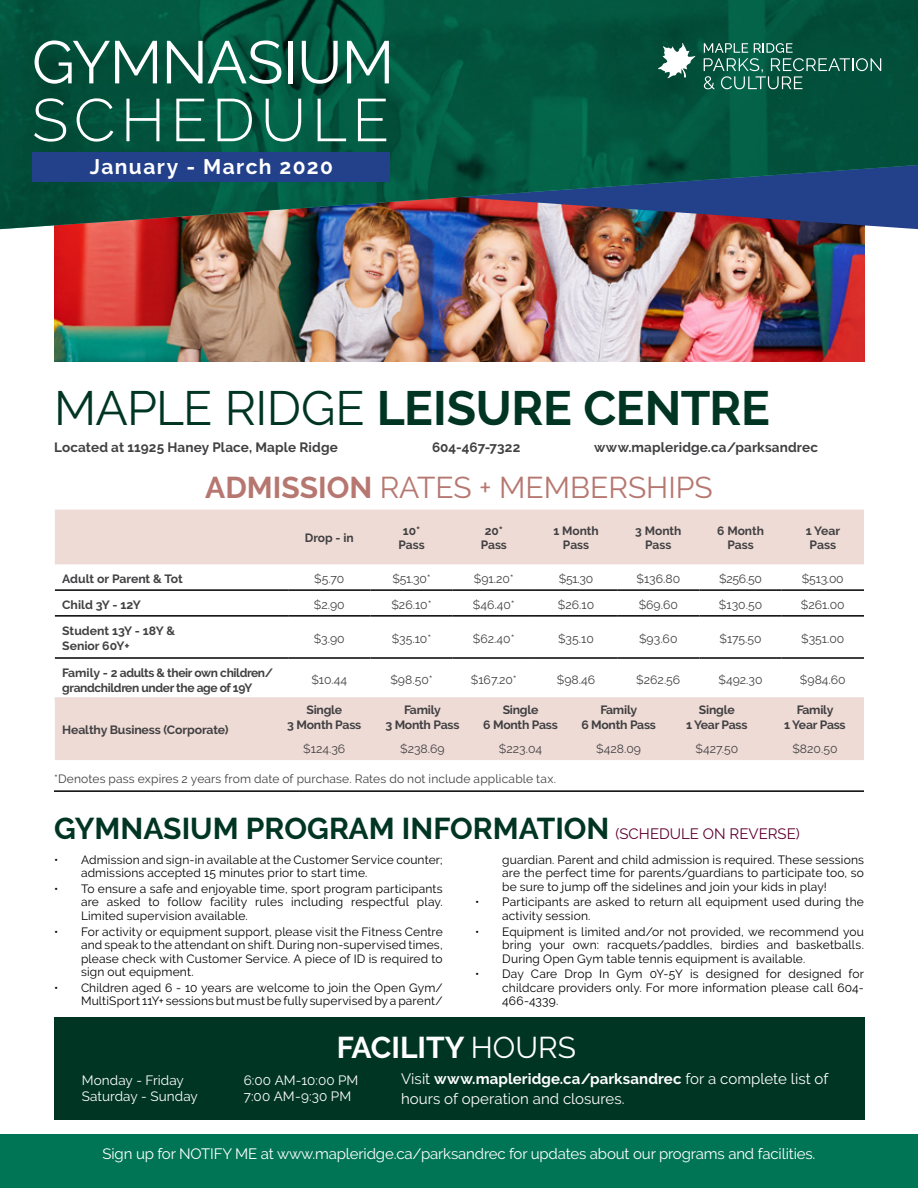
<style>
.page{position:relative;width:918px;height:1188px;background:#fff}
.page>*{position:absolute;margin:0;border:0;box-sizing:border-box;transform-origin:0 0}
.t1{font:60px "Raleway";letter-spacing:-.015em;color:#fff}
.t2{font:300 60px "Raleway";letter-spacing:.095em;color:#fff}
.t3{font:700 48px "Raleway";letter-spacing:-.005em;color:#003524}
.t4{font:700 30px "Raleway";color:#003524}
.t5{font:30px "Raleway";color:#b67770}
.t6{font:700 30px "Raleway";color:#fff}
.t7{font:700 21px "Raleway";letter-spacing:.065em;color:#fff}
.t8{font:15px/19.5px "Raleway";letter-spacing:-.01em;color:#fff}
.t9{font:700 13.5px "Raleway";letter-spacing:.01em;color:#414042}
.t10{font:13.5px "Raleway";letter-spacing:.01em;color:#fff}
.t11{font:12px/13.5px "Raleway";letter-spacing:.015em;color:#000;text-align:justify}
.t12{font:12px "Raleway";color:#414042}
.t13{font:700 12px/15px "Raleway";letter-spacing:-.02em;color:#414042;text-align:center}
.t14{font:700 12px/13.5px "Raleway";color:#414042;text-align:center}
.s1{font-weight:400}
.s2{font-weight:700}
.s3{font-weight:400;font-size:15px;color:#5e0031}
</style>
<div class="page">
<img style="left:54px;top:229px;width:810px;height:133px">
<div style="left:55px;top:510px;width:809px;height:54px;background:#eedbd6"></div>
<hr style="left:55px;top:589px;width:233px;height:2px;background:#000">
<hr style="left:288px;top:589px;width:82px;height:2px;background:#000">
<hr style="left:370px;top:589px;width:83px;height:2px;background:#000">
<hr style="left:453px;top:589px;width:82px;height:2px;background:#000">
<hr style="left:535px;top:589px;width:82px;height:2px;background:#000">
<hr style="left:617px;top:589px;width:82px;height:2px;background:#000">
<hr style="left:699px;top:589px;width:83px;height:2px;background:#000">
<hr style="left:782px;top:589px;width:82px;height:2px;background:#000">
<hr style="left:55px;top:615px;width:233px;height:2px;background:#000">
<hr style="left:288px;top:615px;width:82px;height:2px;background:#000">
<hr style="left:370px;top:615px;width:83px;height:2px;background:#000">
<hr style="left:453px;top:615px;width:82px;height:2px;background:#000">
<hr style="left:535px;top:615px;width:82px;height:2px;background:#000">
<hr style="left:617px;top:615px;width:82px;height:2px;background:#000">
<hr style="left:699px;top:615px;width:83px;height:2px;background:#000">
<hr style="left:782px;top:615px;width:82px;height:2px;background:#000">
<hr style="left:55px;top:657px;width:233px;height:2px;background:#000">
<hr style="left:288px;top:657px;width:82px;height:2px;background:#000">
<hr style="left:370px;top:657px;width:83px;height:2px;background:#000">
<hr style="left:453px;top:657px;width:82px;height:2px;background:#000">
<hr style="left:535px;top:657px;width:82px;height:2px;background:#000">
<hr style="left:617px;top:657px;width:82px;height:2px;background:#000">
<hr style="left:699px;top:657px;width:83px;height:2px;background:#000">
<hr style="left:782px;top:657px;width:82px;height:2px;background:#000">
<div style="left:55px;top:697px;width:809px;height:63px;background:#eedbd6"></div>
<hr style="left:54px;top:790px;width:810px;height:2px;background:#000">
<div style="left:54px;top:1017px;width:810px;height:102px;background:#003524"></div>
<div style="left:0;top:1134px;width:918px;height:54px;background:#007555"></div>
<img style="left:0;top:0;width:918px;height:229px">
<svg style="left:704px;top:43px;width:177px;height:46px;background:#256b58"></svg>
<svg style="left:658px;top:43px;width:37px;height:35px"></svg>
<div style="left:33px;top:152px;width:357px;height:29px;background:#23408a"></div>
<h1 class="t1" style="left:32px;top:27px;width:364px">GYMNASIUM</h1>
<h1 class="t2" style="left:32px;top:85px;width:359px">SCHEDULE</h1>
<h3 class="t7" style="left:90px;top:155px;width:245px">January - March 2020</h3>
<h2 class="t3" style="left:54px;top:381px;width:717px"><span class="s1">MAPLE RIDGE</span> LEISURE CENTRE</h2>
<p class="t9" style="left:54px;top:439px;width:285px">Located at 11925 Haney Place, Maple Ridge</p>
<p class="t9" style="left:432px;top:439px;width:90px">604-467-7322</p>
<p class="t9" style="left:594px;top:439px;width:226px">www.mapleridge.ca/parksandrec</p>
<h3 class="t5" style="left:205px;top:470px;width:509px"><span class="s2">ADMISSION</span> RATES + MEMBERSHIPS</h3>
<p class="t13" style="left:305px;top:530px;width:50px">Drop - in</p>
<p class="t13" style="left:398px;top:524px;width:28px;line-height:13.5px">10*<br>Pass</p>
<p class="t13" style="left:481px;top:524px;width:28px;line-height:13.5px">20*<br>Pass</p>
<p class="t14" style="left:553px;top:524px;width:47px">1 Month<br>Pass</p>
<p class="t14" style="left:635px;top:524px;width:48px">3 Month<br>Pass</p>
<p class="t14" style="left:717px;top:524px;width:48px">6 Month<br>Pass</p>
<p class="t14" style="left:806px;top:524px;width:36px">1 Year<br>Pass</p>
<p class="t14" style="left:62px;top:572px;width:122px">Adult or Parent &amp; Tot</p>
<p class="t12" style="left:314px;top:572px;width:32px">$5.70</p>
<p class="t12" style="left:392px;top:572px;width:40px">$51.30*</p>
<p class="t12" style="left:474px;top:572px;width:42px">$91.20*</p>
<p class="t12" style="left:559px;top:572px;width:36px">$51.30</p>
<p class="t12" style="left:636px;top:572px;width:45px">$136.80</p>
<p class="t12" style="left:719px;top:572px;width:44px">$256.50</p>
<p class="t12" style="left:802px;top:572px;width:43px">$513.00</p>
<p class="t14" style="left:62px;top:598px;width:80px">Child 3Y - 12Y</p>
<p class="t12" style="left:314px;top:597px;width:32px">$2.90</p>
<p class="t12" style="left:391px;top:597px;width:42px">$26.10*</p>
<p class="t12" style="left:473px;top:597px;width:44px">$46.40*</p>
<p class="t12" style="left:558px;top:597px;width:38px">$26.10</p>
<p class="t12" style="left:639px;top:597px;width:41px">$69.60</p>
<p class="t12" style="left:719px;top:597px;width:45px">$130.50</p>
<p class="t12" style="left:801px;top:597px;width:45px">$261.00</p>
<p class="t14" style="left:62px;top:623px;width:115px;line-height:15px;text-align:left">Student 13Y - 18Y &amp;<br>Senior 60Y+</p>
<p class="t12" style="left:314px;top:631px;width:32px">$3.90</p>
<p class="t12" style="left:392px;top:631px;width:41px">$35.10*</p>
<p class="t12" style="left:473px;top:631px;width:43px">$62.40*</p>
<p class="t12" style="left:558px;top:631px;width:37px">$35.10</p>
<p class="t12" style="left:639px;top:631px;width:40px">$93.60</p>
<p class="t12" style="left:720px;top:631px;width:44px">$175.50</p>
<p class="t12" style="left:801px;top:631px;width:45px">$351.00</p>
<p class="t13" style="left:62px;top:665px;width:212px;text-align:left">Family - 2 adults &amp; their own children/ grandchildren under the age of 19Y</p>
<p class="t12" style="left:311px;top:673px;width:37px">$10.44</p>
<p class="t12" style="left:390px;top:673px;width:44px">$98.50*</p>
<p class="t12" style="left:471px;top:673px;width:47px">$167.20*</p>
<p class="t12" style="left:557px;top:673px;width:40px">$98.46</p>
<p class="t12" style="left:636px;top:673px;width:46px">$262.56</p>
<p class="t12" style="left:719px;top:673px;width:46px">$492.30</p>
<p class="t12" style="left:800px;top:673px;width:47px">$984.60</p>
<p class="t13" style="left:62px;top:723px;width:168px">Healthy Business (Corporate)</p>
<p class="t13" style="left:287px;top:702px;width:76px">Single<br>3 Month Pass</p>
<p class="t13" style="left:385px;top:702px;width:76px">Family<br>3 Month Pass</p>
<p class="t13" style="left:483px;top:702px;width:76px">Single<br>6 Month Pass</p>
<p class="t13" style="left:581px;top:702px;width:76px">Family<br>6 Month Pass</p>
<p class="t13" style="left:686px;top:702px;width:63px">Single<br>1 Year Pass</p>
<p class="t13" style="left:784px;top:702px;width:63px">Family<br>1 Year Pass</p>
<p class="t12" style="left:303px;top:742px;width:44px">$124.36</p>
<p class="t12" style="left:400px;top:742px;width:46px">$238.69</p>
<p class="t12" style="left:499px;top:742px;width:45px">$223.04</p>
<p class="t12" style="left:596px;top:742px;width:46px">$428.09</p>
<p class="t12" style="left:695px;top:742px;width:44px">$427.50</p>
<p class="t12" style="left:792px;top:742px;width:47px">$820.50</p>
<p class="t12" style="left:54px;top:772px;width:503px">*Denotes pass expires 2 years from date of purchase. Rates do not include applicable tax.</p>
<h3 class="t4" style="left:54px;top:811px;width:747px">GYMNASIUM PROGRAM INFORMATION <span class="s3">(SCHEDULE ON REVERSE)</span></h3>
<p class="t11" style="left:502px;top:853px;width:363px">guardian. Parent and child admission is required. These sessions are the perfect time for parents/guardians to participate too, so be sure to jump off the sidelines and join your kids in play!</p>
<p class="t11" style="left:502px;top:895px;width:363px;text-indent:-27px">• Participants are asked to return all equipment used during the activity session.</p>
<p class="t11" style="left:502px;top:925px;width:363px;text-indent:-27px">• Equipment is limited and/or not provided, we recommend you bring your own: racquets/paddles, birdies and basketballs.<br>During Open Gym table tennis equipment is available.</p>
<p class="t11" style="left:502px;top:967px;width:363px;text-indent:-27px">• Day Care Drop In Gym 0Y-5Y is designed for designed for childcare providers only. For more information please call 604- 466-4339.</p>
<p class="t11" style="left:81px;top:853px;width:363px;text-indent:-27px">• Admission and sign-in available at the Customer Service counter; admissions accepted 15 minutes prior to start time.</p>
<p class="t11" style="left:81px;top:882px;width:363px;text-indent:-27px">• To ensure a safe and enjoyable time, sport program participants are asked to follow facility rules including respectful play.<br>Limited supervision available.</p>
<p class="t11" style="left:81px;top:925px;width:363px;text-indent:-27px">• For activity or equipment support, please visit the Fitness Centre and speak to the attendant on shift. During non-supervised times, please check with Customer Service. A piece of ID is required to sign out equipment.</p>
<p class="t11" style="left:54px;top:981px;width:390px;text-align:right">• Children aged 6 - 10 years are welcome to join the Open Gym/<br>MultiSport 11Y+ sessions but must be fully supervised by a parent/</p>
<h3 class="t6" style="left:337px;top:1030px;width:241px">FACILITY <span class="s1">HOURS</span></h3>
<p class="t10" style="left:82px;top:1072px;width:104px">Monday - Friday</p>
<p class="t10" style="left:244px;top:1072px;width:116px">6:00 AM-10:00 PM</p>
<p class="t10" style="left:82px;top:1089px;width:118px">Saturday - Sunday</p>
<p class="t10" style="left:244px;top:1089px;width:109px">7:00 AM-9:30 PM</p>
<p class="t8" style="left:401px;top:1069px;width:429px">Visit <span class="s2">www.mapleridge.ca/parksandrec</span> for a complete list of hours of operation and closures.</p>
<p class="t8" style="left:103px;top:1144px;width:714px">Sign up for NOTIFY ME at www.mapleridge.ca/parksandrec for updates about our programs and facilities.</p>
</div>
